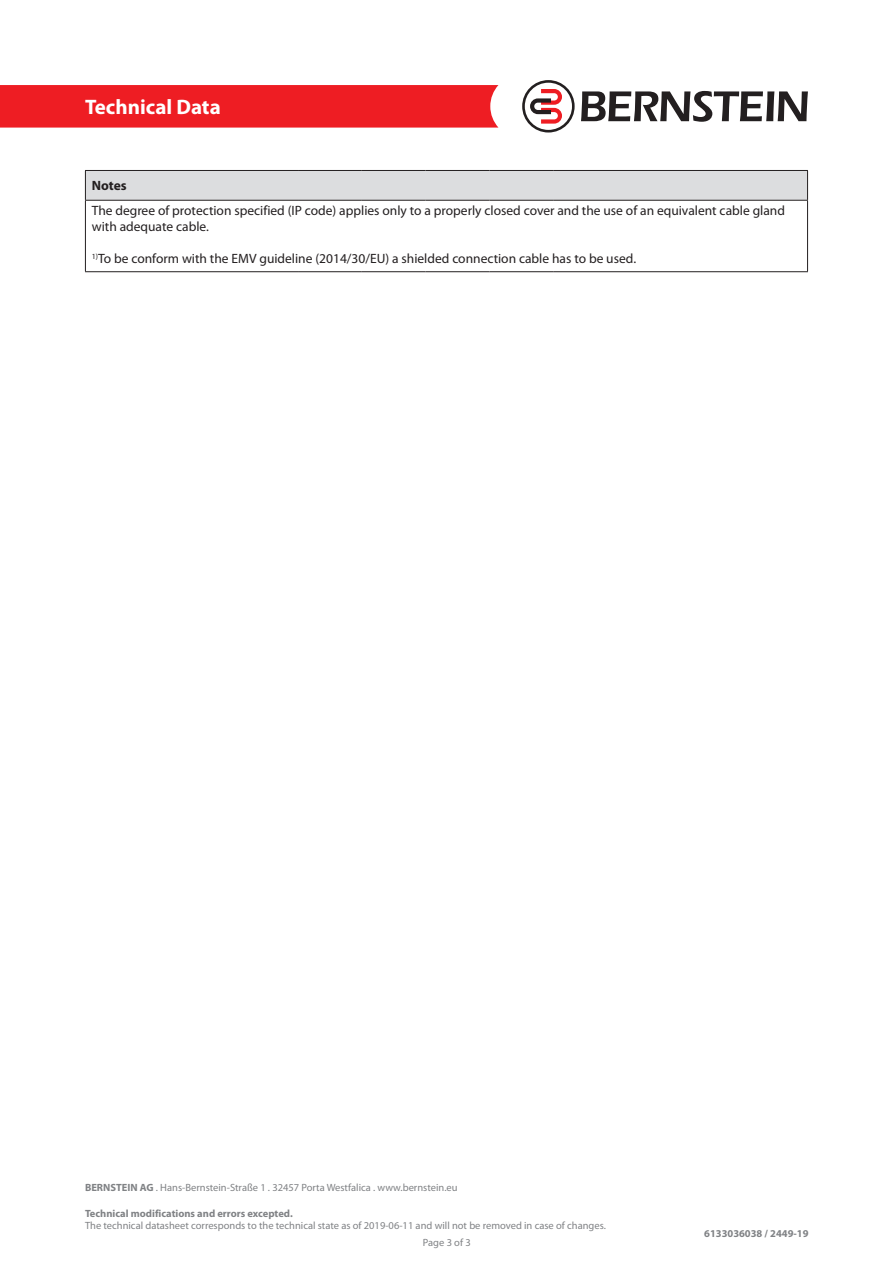
<style>
.page{position:relative;width:893px;height:1263px;background:#fff}
.page>*{position:absolute;margin:0;border:0;box-sizing:border-box;transform-origin:0 0}
.t1{font:700 21px "Myriad Pro";color:#fff}
.t2{font:13.5px/16.2px "Myriad Pro";color:#231f20}
.t3{font:700 13.5px "Myriad Pro";color:#231f20}
.t4{font:10.5px/16.8px "Myriad Pro";color:#808285}
.t5{font:700 10.5px "Myriad Pro";color:#808285}
.s1{font-weight:700}
</style>
<div class="page">
<div style="left:0;top:85px;width:498px;height:43px;background:#ee1d23"></div>
<svg style="left:581px;top:91px;width:227px;height:31px"></svg>
<svg style="left:522px;top:80px;width:53px;height:53px"></svg>
<div style="left:85px;top:171px;width:723px;height:29px;background:#dcdddf"></div>
<hr style="left:85px;top:201px;width:1px;height:70px;background:#231f20">
<hr style="left:807px;top:201px;width:1px;height:70px;background:#231f20">
<hr style="left:85px;top:170px;width:213px;height:1px;background:#231f20">
<hr style="left:298px;top:170px;width:64px;height:1px;background:#231f20">
<hr style="left:362px;top:170px;width:64px;height:1px;background:#231f20">
<hr style="left:426px;top:170px;width:63px;height:1px;background:#231f20">
<hr style="left:489px;top:170px;width:64px;height:1px;background:#231f20">
<hr style="left:553px;top:170px;width:255px;height:1px;background:#231f20">
<hr style="left:85px;top:200px;width:213px;height:1px;background:#231f20">
<hr style="left:298px;top:200px;width:64px;height:1px;background:#231f20">
<hr style="left:362px;top:200px;width:64px;height:1px;background:#231f20">
<hr style="left:426px;top:200px;width:63px;height:1px;background:#231f20">
<hr style="left:489px;top:200px;width:64px;height:1px;background:#231f20">
<hr style="left:553px;top:200px;width:255px;height:1px;background:#231f20">
<hr style="left:85px;top:271px;width:213px;height:1px;background:#231f20">
<hr style="left:298px;top:271px;width:64px;height:1px;background:#231f20">
<hr style="left:362px;top:271px;width:64px;height:1px;background:#231f20">
<hr style="left:426px;top:271px;width:63px;height:1px;background:#231f20">
<hr style="left:489px;top:271px;width:64px;height:1px;background:#231f20">
<hr style="left:553px;top:271px;width:255px;height:1px;background:#231f20">
<h1 class="t1" style="left:85px;top:93px;width:137px">Technical Data</h1>
<p class="t3" style="left:92px;top:177px;width:36px">Notes</p>
<p class="t2" style="left:92px;top:202px;width:695px">The degree of protection specified (IP code) applies only to a properly closed cover and the use of an equivalent cable gland with adequate cable.</p>
<p class="t2" style="left:92px;top:250px;width:546px"><sup>1)</sup>To be conform with the EMV guideline (2014/30/EU) a shielded connection cable has to be used.</p>
<p class="t4" style="left:85px;top:1179px;width:374px"><span class="s1">BERNSTEIN AG</span> . Hans-Bernstein-Straße 1 . 32457 Porta Westfalica . www.bernstein.eu</p>
<p class="t5" style="left:85px;top:1206px;width:209px">Technical modifications and errors excepted.</p>
<p class="t4" style="left:423px;top:1217px;width:184px;text-indent:-338px">The technical datasheet corresponds to the technical state as of 2019-06-11 and will not be removed in case of changes.<br>Page 3 of 3</p>
<p class="t5" style="left:704px;top:1227px;width:106px">6133036038 / 2449-19</p>
</div>
